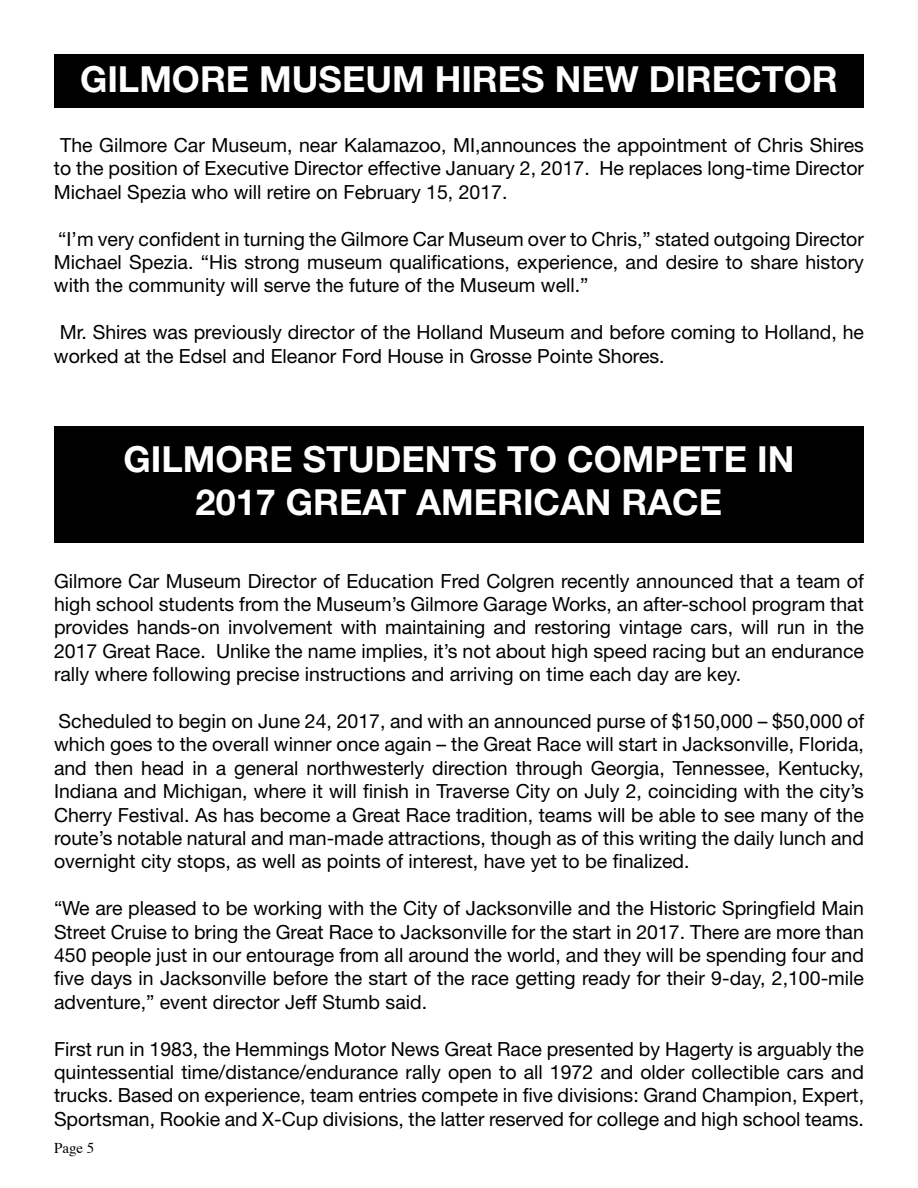
<style>
.page{position:relative;width:918px;height:1188px;background:#fff}
.page>*{position:absolute;margin:0;border:0;box-sizing:border-box;transform-origin:0 0}
.t1{font:700 36px/43.2px "Helvetica Neue";color:#fff;text-align:center}
.t2{font:19.5px/23.4px "Helvetica Neue";color:#000;text-align:justify}
.t3{font:15px "Times";color:#000}
</style>
<div class="page">
<div style="left:54px;top:54px;width:810px;height:54px;background:#000"></div>
<div style="left:54px;top:426px;width:810px;height:116px;background:#000"></div>
<h1 class="t1" style="left:80px;top:57px;width:759px">GILMORE MUSEUM HIRES NEW DIRECTOR</h1>
<p class="t2" style="left:54px;top:133px;width:812px;text-indent:6px">The Gilmore Car Museum, near Kalamazoo, MI,announces the appointment of Chris Shires to the position of Executive Director effective January 2, 2017. He replaces long-time Director Michael Spezia who will retire on February 15, 2017.</p>
<p class="t2" style="left:54px;top:227px;width:812px">“I’m very confident in turning the Gilmore Car Museum over to Chris,” stated outgoing Director Michael Spezia. “His strong museum qualifications, experience, and desire to share history with the community will serve the future of the Museum well.”</p>
<p class="t2" style="left:54px;top:320px;width:812px;text-indent:6px">Mr. Shires was previously director of the Holland Museum and before coming to Holland, he worked at the Edsel and Eleanor Ford House in Grosse Pointe Shores.</p>
<h1 class="t1" style="left:124px;top:436px;width:672px">GILMORE STUDENTS TO COMPETE IN<br>2017 GREAT AMERICAN RACE</h1>
<p class="t2" style="left:54px;top:569px;width:812px">Gilmore Car Museum Director of Education Fred Colgren recently announced that a team of high school students from the Museum’s Gilmore Garage Works, an after-school program that provides hands-on involvement with maintaining and restoring vintage cars, will run in the 2017 Great Race. Unlike the name implies, it’s not about high speed racing but an endurance rally where following precise instructions and arriving on time each day are key.</p>
<p class="t2" style="left:54px;top:709px;width:812px">Scheduled to begin on June 24, 2017, and with an announced purse of $150,000 – $50,000 of which goes to the overall winner once again – the Great Race will start in Jacksonville, Florida, and then head in a general northwesterly direction through Georgia, Tennessee, Kentucky, Indiana and Michigan, where it will finish in Traverse City on July 2, coinciding with the city’s Cherry Festival. As has become a Great Race tradition, teams will be able to see many of the route’s notable natural and man-made attractions, though as of this writing the daily lunch and overnight city stops, as well as points of interest, have yet to be finalized.</p>
<p class="t2" style="left:54px;top:896px;width:812px">“We are pleased to be working with the City of Jacksonville and the Historic Springfield Main Street Cruise to bring the Great Race to Jacksonville for the start in 2017. There are more than 450 people just in our entourage from all around the world, and they will be spending four and five days in Jacksonville before the start of the race getting ready for their 9-day, 2,100-mile adventure,” event director Jeff Stumb said.</p>
<p class="t2" style="left:54px;top:1037px;width:812px">First run in 1983, the Hemmings Motor News Great Race presented by Hagerty is arguably the quintessential time/distance/endurance rally open to all 1972 and older collectible cars and trucks. Based on experience, team entries compete in five divisions: Grand Champion, Expert, Sportsman, Rookie and X-Cup divisions, the latter reserved for college and high school teams.</p>
<p class="t3" style="left:54px;top:1134px;width:42px">Page 5</p>
</div>
